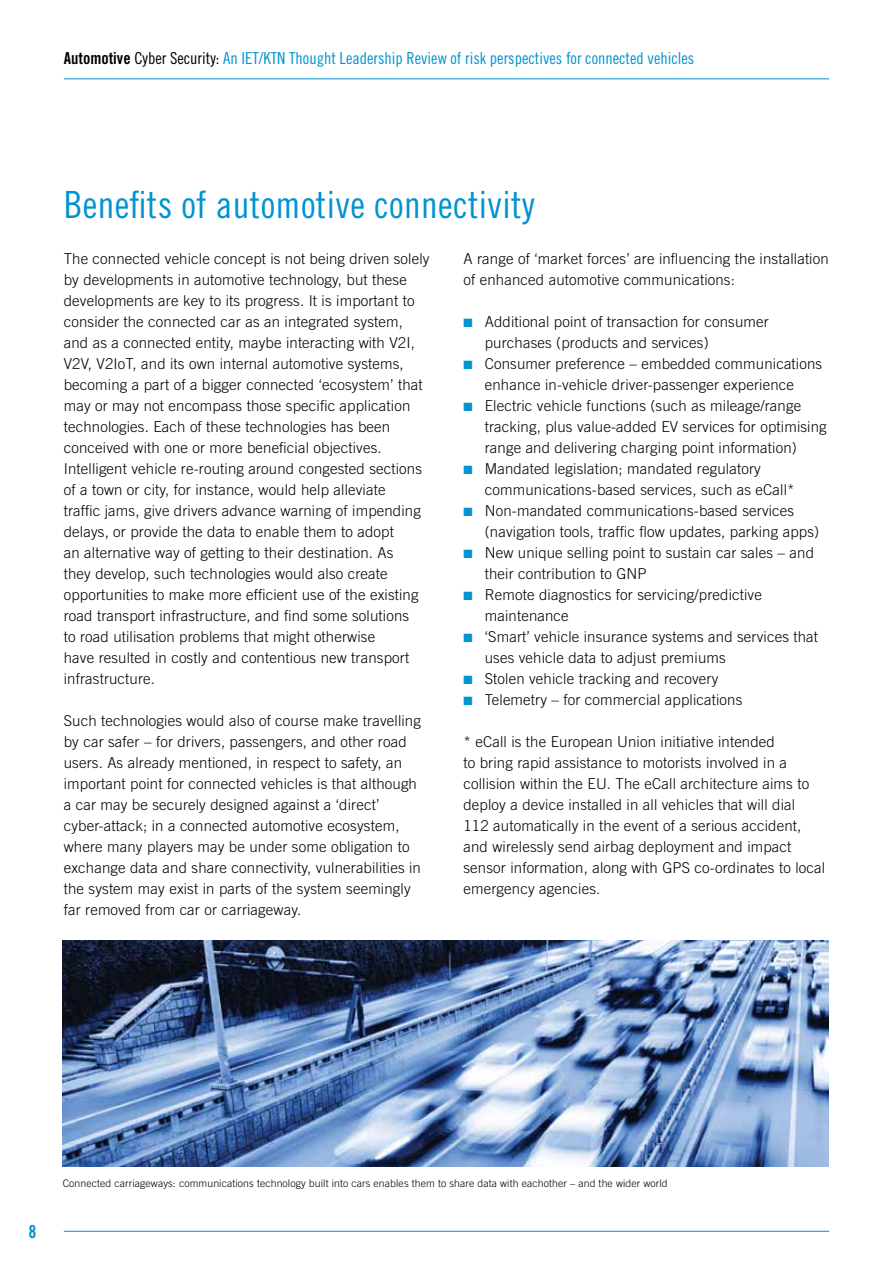
<style>
.page{position:relative;width:893px;height:1263px;background:#fff}
.page>*{position:absolute;margin:0;border:0;box-sizing:border-box;transform-origin:0 0}
.t1{font:37.5px "Trade Gothic Cond Eighteen";letter-spacing:.01em;color:#0093d0}
.t2{font:18px "Trade Gothic Bold Cond Twenty";color:#0093d0}
.t3{font:16.5px "Trade Gothic Cond Eighteen";color:#0093d0}
.t4{font:300 15px/21px "Trade Gothic";letter-spacing:.01em;color:#000}
.t5{font:300 10.5px "Trade Gothic";letter-spacing:.01em;color:#000}
.s1{font-family:"Trade Gothic Bold Cond Twenty";color:#000}
.s2{color:#000}
.s3{color:#0093d0}
</style>
<div class="page">
<hr style="left:64px;top:79px;width:765px;height:1px;background:#0093d0">
<hr style="left:64px;top:1231px;width:765px;height:1px;background:#0093d0">
<img style="left:63px;top:940px;width:765px;height:226px">
<p class="t3" style="left:64px;top:48px;width:632px"><span class="s1">Automotive</span> <span class="s2">Cyber Security:</span> An IET/KTN Thought Leadership Review of risk perspectives for connected vehicles</p>
<h1 class="t1" style="left:64px;top:182px;width:472px">Benefits of automotive connectivity</h1>
<p class="t4" style="left:64px;top:248px;width:367px">The connected vehicle concept is not being driven solely by developments in automotive technology, but these developments are key to its progress. It is important to consider the connected car as an integrated system, and as a connected entity, maybe interacting with V2I, V2V, V2IoT, and its own internal automotive systems, becoming a part of a bigger connected ‘ecosystem’ that may or may not encompass those specific application technologies. Each of these technologies has been conceived with one or more beneficial objectives.<br>Intelligent vehicle re-routing around congested sections of a town or city, for instance, would help alleviate<br>traffic jams, give drivers advance warning of impending delays, or provide the data to enable them to adopt<br>an alternative way of getting to their destination. As<br>they develop, such technologies would also create opportunities to make more efficient use of the existing road transport infrastructure, and find some solutions<br>to road utilisation problems that might otherwise<br>have resulted in costly and contentious new transport infrastructure.</p>
<p class="t4" style="left:64px;top:710px;width:359px">Such technologies would also of course make travelling by car safer – for drivers, passengers, and other road users. As already mentioned, in respect to safety, an important point for connected vehicles is that although a car may be securely designed against a ‘direct’ cyber-attack; in a connected automotive ecosystem, where many players may be under some obligation to exchange data and share connectivity, vulnerabilities in the system may exist in parts of the system seemingly far removed from car or carriageway.</p>
<p class="t4" style="left:463px;top:248px;width:367px">A range of ‘market forces’ are influencing the installation of enhanced automotive communications:</p>
<p class="t4" style="left:485px;top:311px;width:285px;text-indent:-21px"><span class="s3">■</span> Additional point of transaction for consumer purchases (products and services)</p>
<p class="t4" style="left:463px;top:353px;width:360px;text-align:center"><span class="s3">■</span> Consumer preference – embedded communications enhance in-vehicle driver-passenger experience</p>
<p class="t4" style="left:485px;top:395px;width:343px;text-indent:-21px"><span class="s3">■</span> Electric vehicle functions (such as mileage/range tracking, plus value-added EV services for optimising range and delivering charging point information)</p>
<p class="t4" style="left:485px;top:458px;width:311px;text-indent:-21px"><span class="s3">■</span> Mandated legislation; mandated regulatory communications-based services, such as eCall*</p>
<p class="t4" style="left:485px;top:500px;width:336px;text-indent:-21px"><span class="s3">■</span> Non-mandated communications-based services (navigation tools, traffic flow updates, parking apps)</p>
<p class="t4" style="left:485px;top:542px;width:331px;text-indent:-21px"><span class="s3">■</span> New unique selling point to sustain car sales – and their contribution to GNP</p>
<p class="t4" style="left:485px;top:584px;width:279px;text-indent:-21px"><span class="s3">■</span> Remote diagnostics for servicing/predictive maintenance</p>
<p class="t4" style="left:485px;top:626px;width:335px;text-indent:-21px"><span class="s3">■</span> ‘Smart’ vehicle insurance systems and services that uses vehicle data to adjust premiums</p>
<p class="t4" style="left:463px;top:668px;width:256px"><span class="s3">■</span> Stolen vehicle tracking and recovery</p>
<p class="t4" style="left:463px;top:689px;width:280px"><span class="s3">■</span> Telemetry – for commercial applications</p>
<p class="t4" style="left:463px;top:731px;width:363px">* eCall is the European Union initiative intended<br>to bring rapid assistance to motorists involved in a collision within the EU. The eCall architecture aims to deploy a device installed in all vehicles that will dial<br>112 automatically in the event of a serious accident, and wirelessly send airbag deployment and impact sensor information, along with GPS co-ordinates to local emergency agencies.</p>
<p class="t2" style="left:28px;top:1220px;width:9px">8</p>
<p class="t5" style="left:63px;top:1177px;width:607px">Connected carriageways: communications technology built into cars enables them to share data with eachother – and the wider world</p>
</div>
